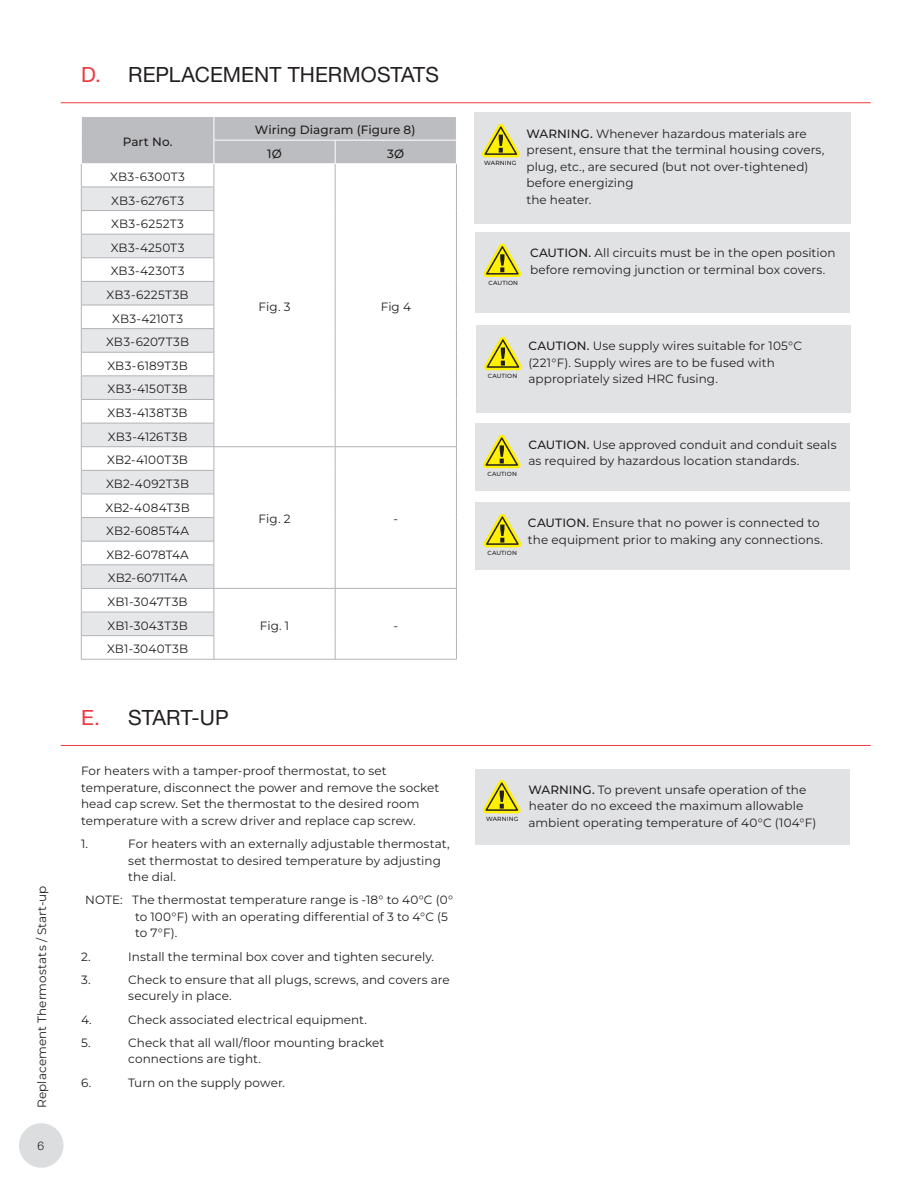
<style>
.page{position:relative;width:918px;height:1188px;background:#fff}
.page>*{position:absolute;margin:0;border:0;box-sizing:border-box;transform-origin:0 0}
.t1{font:21px "Helvetica Neue LT Std";letter-spacing:.005em;color:#231f20}
.Warning__paragraph_text{font:100 12px/16.5px "Montserrat";letter-spacing:.005em;color:#231f20}
.Note{font:100 12px/16.5px "Montserrat";letter-spacing:.005em;color:#231f20}
.Header_Row_Text__center{font:100 12px "Montserrat";letter-spacing:.005em;color:#231f20}
.Warning__paragraph_text-2{font:100 12px "Montserrat";letter-spacing:.03em;color:#231f20}
.Warning__paragraph_text-3{font:100 12px "Montserrat";letter-spacing:.025em;color:#231f20}
.t2{font:300 12px "Helvetica Neue LT Std";color:#231f20}
.WARNING_CAUTION__tiny{font:100 6px "Montserrat";letter-spacing:.02em;color:#231f20}
.s1{color:#ee3a41}
</style>
<div class="page">
<div style="left:19px;top:1123px;width:45px;height:45px;background:#dcdddf;border-radius:50%"></div>
<svg style="left:81px;top:117px;width:376px;height:542px"></svg>
<hr style="left:81px;top:659px;width:133px;height:1px;background:#b2b3b7">
<hr style="left:214px;top:659px;width:121px;height:1px;background:#b2b3b7">
<hr style="left:335px;top:659px;width:122px;height:1px;background:#b2b3b7">
<div style="left:475px;top:423px;width:374px;height:68px;background:#e1e2e4"></div>
<svg style="left:483px;top:435px;width:38px;height:33px"></svg>
<div style="left:475px;top:769px;width:374px;height:76px;background:#e1e2e4"></div>
<svg style="left:483px;top:780px;width:38px;height:33px"></svg>
<hr style="left:61px;top:102px;width:810px;height:1px;background:#ee3a41">
<div style="left:474px;top:113px;width:376px;height:111px;background:#e1e2e4"></div>
<svg style="left:482px;top:124px;width:38px;height:33px"></svg>
<div style="left:476px;top:325px;width:374px;height:88px;background:#e1e2e4"></div>
<svg style="left:484px;top:337px;width:38px;height:33px"></svg>
<div style="left:475px;top:232px;width:375px;height:81px;background:#e1e2e4"></div>
<svg style="left:483px;top:244px;width:38px;height:33px"></svg>
<div style="left:475px;top:503px;width:375px;height:67px;background:#e1e2e4"></div>
<svg style="left:483px;top:514px;width:38px;height:33px"></svg>
<hr style="left:61px;top:745px;width:810px;height:1px;background:#ee3a41">
<p class="Warning__paragraph_text" style="left:33px;top:1108px;width:224px;rotate:-90deg">Replacement Thermostats / Start-up</p>
<p class="t2" style="left:37px;top:1138px;width:8px">6</p>
<p class="t1" style="left:81px;top:63px;width:360px"><span class="s1">D.</span> REPLACEMENT THERMOSTATS</p>
<p class="Header_Row_Text__center" style="left:123px;top:134px;width:51px">Part No.</p>
<p class="Warning__paragraph_text-2" style="left:110px;top:169px;width:76px">XB3-6300T3</p>
<p class="Warning__paragraph_text" style="left:111px;top:192px;width:75px">XB3-6276T3</p>
<p class="Warning__paragraph_text" style="left:111px;top:215px;width:74px">XB3-6252T3</p>
<p class="Warning__paragraph_text" style="left:111px;top:239px;width:75px">XB3-4250T3</p>
<p class="Warning__paragraph_text" style="left:111px;top:263px;width:75px">XB3-4230T3</p>
<p class="Warning__paragraph_text-2" style="left:107px;top:287px;width:84px">XB3-6225T3B</p>
<p class="Warning__paragraph_text" style="left:112px;top:310px;width:73px">XB3-4210T3</p>
<p class="Warning__paragraph_text" style="left:106px;top:333px;width:85px">XB3-6207T3B</p>
<p class="Warning__paragraph_text" style="left:107px;top:357px;width:82px">XB3-6189T3B</p>
<p class="Warning__paragraph_text" style="left:108px;top:381px;width:82px">XB3-4150T3B</p>
<p class="Warning__paragraph_text" style="left:108px;top:404px;width:81px">XB3-4138T3B</p>
<p class="Warning__paragraph_text" style="left:108px;top:428px;width:81px">XB3-4126T3B</p>
<p class="Warning__paragraph_text" style="left:107px;top:452px;width:82px">XB2-4100T3B</p>
<p class="Header_Row_Text__center" style="left:255px;top:122px;width:162px">Wiring Diagram (Figure 8)</p>
<p class="Header_Row_Text__center" style="left:267px;top:146px;width:16px">1Ø</p>
<p class="Header_Row_Text__center" style="left:387px;top:146px;width:19px">3Ø</p>
<p class="Warning__paragraph_text" style="left:259px;top:298px;width:33px">Fig. 3</p>
<p class="Warning__paragraph_text" style="left:381px;top:298px;width:32px">Fig 4</p>
<p class="Warning__paragraph_text" style="left:106px;top:475px;width:85px">XB2-4092T3B</p>
<p class="Warning__paragraph_text" style="left:105px;top:499px;width:86px">XB2-4084T3B</p>
<p class="Warning__paragraph_text-3" style="left:106px;top:523px;width:84px">XB2-6085T4A</p>
<p class="Warning__paragraph_text" style="left:106px;top:546px;width:84px">XB2-6078T4A</p>
<p class="Warning__paragraph_text" style="left:108px;top:570px;width:81px">XB2-6071T4A</p>
<p class="Warning__paragraph_text" style="left:108px;top:593px;width:82px">XB1-3047T3B</p>
<p class="Warning__paragraph_text" style="left:108px;top:617px;width:82px">XB1-3043T3B</p>
<p class="Warning__paragraph_text" style="left:260px;top:617px;width:31px">Fig. 1</p>
<p class="Warning__paragraph_text" style="left:394px;top:617px;width:6px">-</p>
<p class="Warning__paragraph_text" style="left:107px;top:640px;width:83px">XB1-3040T3B</p>
<p class="Warning__paragraph_text" style="left:259px;top:511px;width:33px">Fig. 2</p>
<p class="Warning__paragraph_text" style="left:394px;top:511px;width:6px">-</p>
<p class="t1" style="left:81px;top:705px;width:149px"><span class="s1">E.</span> START-UP</p>
<p class="Warning__paragraph_text" style="left:81px;top:763px;width:360px">For heaters with a tamper-proof thermostat, to set temperature, disconnect the power and remove the socket head cap screw. Set the thermostat to the desired room temperature with a screw driver and replace cap screw.</p>
<p class="Warning__paragraph_text" style="left:81px;top:835px;width:9px">1.</p>
<p class="Warning__paragraph_text" style="left:128px;top:835px;width:323px">For heaters with an externally adjustable thermostat, set thermostat to desired temperature by adjusting the dial.</p>
<p class="Note" style="left:135px;top:892px;width:320px;text-indent:-50px">NOTE: The thermostat temperature range is -18° to 40°C (0° to 100°F) with an operating differential of 3 to 4°C (5 to 7°F).</p>
<p class="Warning__paragraph_text" style="left:81px;top:948px;width:11px">2.</p>
<p class="Warning__paragraph_text" style="left:128px;top:948px;width:307px">Install the terminal box cover and tighten securely.</p>
<p class="Warning__paragraph_text" style="left:81px;top:971px;width:11px">3.</p>
<p class="Warning__paragraph_text" style="left:128px;top:971px;width:323px">Check to ensure that all plugs, screws, and covers are securely in place.</p>
<p class="Warning__paragraph_text" style="left:81px;top:1011px;width:12px">4.</p>
<p class="Warning__paragraph_text" style="left:128px;top:1011px;width:240px">Check associated electrical equipment.</p>
<p class="Warning__paragraph_text" style="left:81px;top:1034px;width:11px">5.</p>
<p class="Warning__paragraph_text" style="left:128px;top:1034px;width:258px">Check that all wall/floor mounting bracket connections are tight.</p>
<p class="Warning__paragraph_text" style="left:81px;top:1074px;width:12px">6.</p>
<p class="Warning__paragraph_text" style="left:128px;top:1074px;width:158px">Turn on the supply power.</p>
<p class="WARNING_CAUTION__tiny" style="left:484px;top:159px;width:34px">WARNING</p>
<p class="Warning__paragraph_text" style="left:526px;top:125px;width:300px">WARNING. Whenever hazardous materials are present, ensure that the terminal housing covers, plug, etc., are secured (but not over‑tightened) before energizing<br>the heater.</p>
<p class="WARNING_CAUTION__tiny" style="left:489px;top:279px;width:31px">CAUTION</p>
<p class="Warning__paragraph_text" style="left:530px;top:245px;width:307px">CAUTION. All circuits must be in the open position before removing junction or terminal box covers.</p>
<p class="WARNING_CAUTION__tiny" style="left:488px;top:372px;width:31px">CAUTION</p>
<p class="Warning__paragraph_text" style="left:529px;top:338px;width:275px">CAUTION. Use supply wires suitable for 105°C (221°F). Supply wires are to be fused with appropriately sized HRC fusing.</p>
<p class="WARNING_CAUTION__tiny" style="left:488px;top:470px;width:31px">CAUTION</p>
<p class="Warning__paragraph_text" style="left:528px;top:436px;width:310px">CAUTION. Use approved conduit and conduit seals as required by hazardous location standards.</p>
<p class="WARNING_CAUTION__tiny" style="left:488px;top:549px;width:31px">CAUTION</p>
<p class="Warning__paragraph_text" style="left:528px;top:514px;width:296px">CAUTION. Ensure that no power is connected to the equipment prior to making any connections.</p>
<p class="WARNING_CAUTION__tiny" style="left:486px;top:815px;width:34px">WARNING</p>
<p class="Warning__paragraph_text" style="left:528px;top:781px;width:290px">WARNING. To prevent unsafe operation of the heater do no exceed the maximum allowable ambient operating temperature of 40°C (104°F)</p>
</div>
